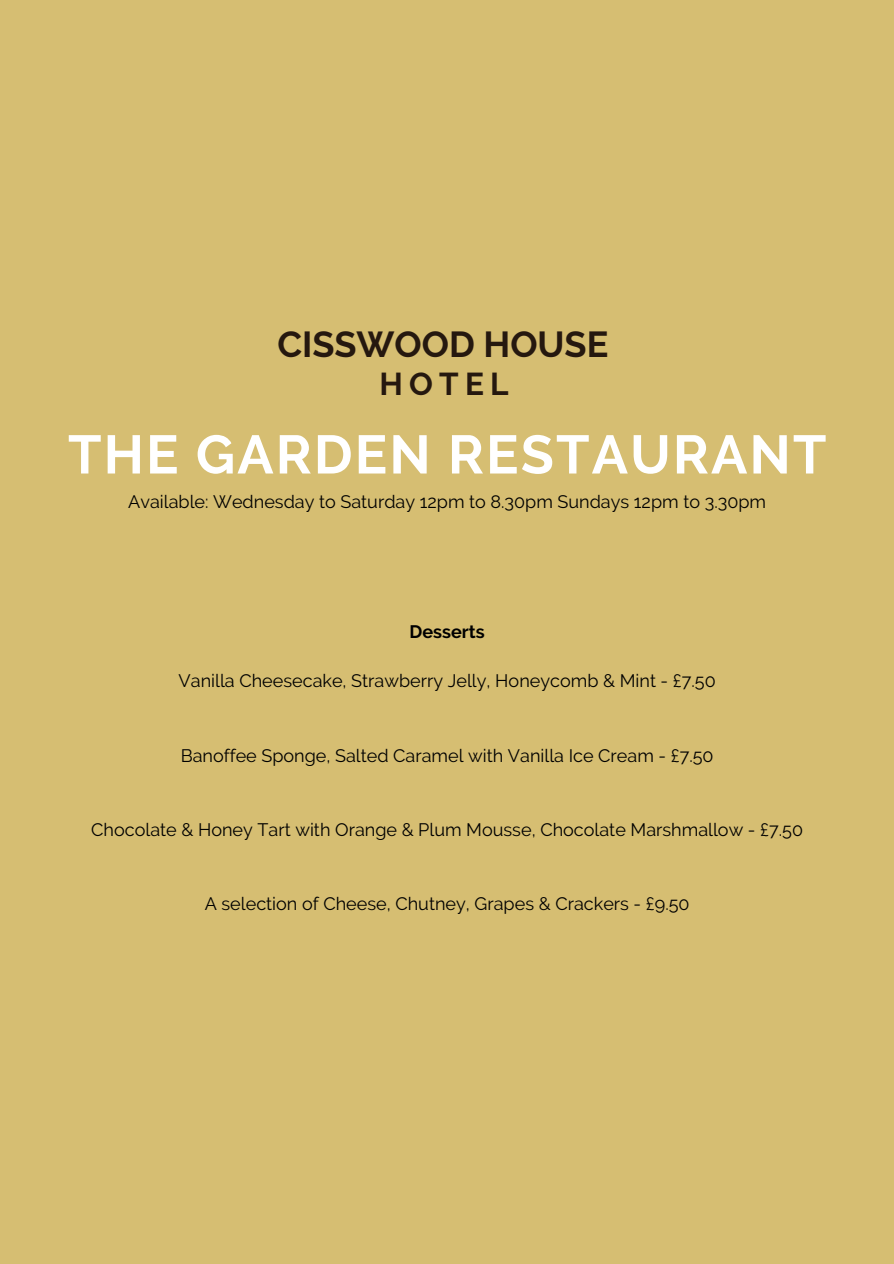
<style>
.page{position:relative;width:894px;height:1264px;background:#fff}
.page>*{position:absolute;margin:0;border:0;box-sizing:border-box;transform-origin:0 0}
.t1{font:700 54px "Raleway";letter-spacing:.04em;color:#fff}
.t2{font:700 36px "Raleway";color:#25180f}
.t3{font:700 31.5px "Raleway";letter-spacing:.2em;color:#25180f}
.t4{font:18px "Raleway";color:#000}
.t5{font:700 18px "Raleway";color:#000}
</style>
<div class="page">
<div style="left:0;top:0;width:893px;height:1263px;background:#d6be72"></div>
<p class="t2" style="left:277px;top:323px;width:332px">CISSWOOD HOUSE</p>
<p class="t3" style="left:379px;top:365px;width:131px">HOTEL</p>
<p class="t1" style="left:68px;top:423px;width:759px">THE GARDEN RESTAURANT</p>
<p class="t4" style="left:128px;top:491px;width:639px">Available: Wednesday to Saturday 12pm to 8.30pm Sundays 12pm to 3.30pm</p>
<p class="t5" style="left:409px;top:620px;width:77px">Desserts</p>
<p class="t4" style="left:178px;top:670px;width:538px">Vanilla Cheesecake, Strawberry Jelly, Honeycomb &amp; Mint - £7.50</p>
<p class="t4" style="left:181px;top:744px;width:534px">Banoffee Sponge, Salted Caramel with Vanilla Ice Cream - £7.50</p>
<p class="t4" style="left:91px;top:819px;width:713px">Chocolate &amp; Honey Tart with Orange &amp; Plum Mousse, Chocolate Marshmallow - £7.50</p>
<p class="t4" style="left:205px;top:893px;width:486px">A selection of Cheese, Chutney, Grapes &amp; Crackers - £9.50</p>
</div>
